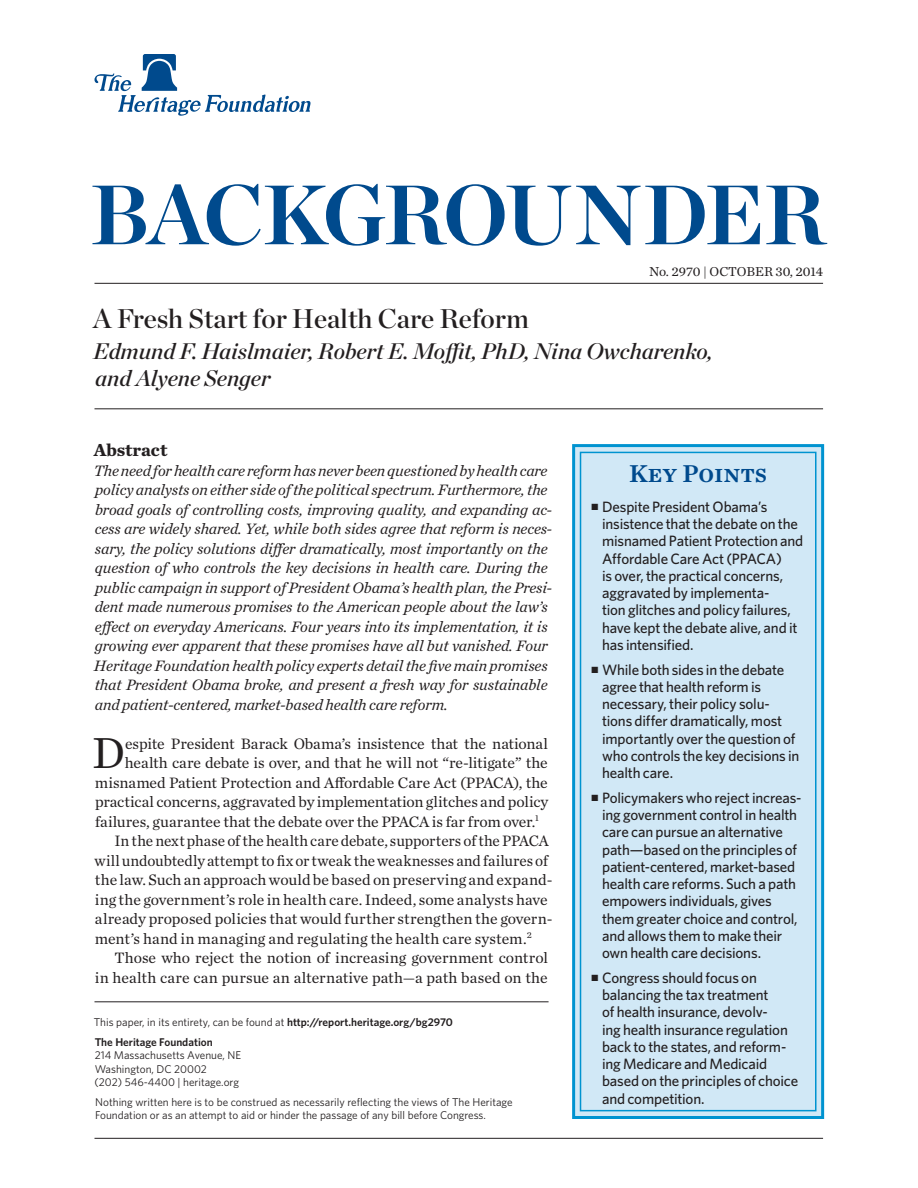
<style>
.page{position:relative;width:918px;height:1188px;background:#fff}
.page>*{position:absolute;margin:0;border:0;box-sizing:border-box;transform-origin:0 0}
.t1{font:84px "Chronicle Display Bold SC800";letter-spacing:-.025em;color:#004a8d}
.Body_Text__Drop_Cap{font:45.45px "Chronicle Text G1";color:#231f20}
.t2{font:27px "Chronicle Display Semi";color:#231f20}
.t3{font:25.5px "Chronicle Text G1 Semi";color:#004a8d}
.Byline{font:italic 22.5px/27px "Chronicle Display Semi";color:#231f20}
.Main_Header{font:700 18px "Chronicle Text G1";color:#231f20}
.Abstract{font:italic 15.75px/19.5px "Chronicle Text G1";letter-spacing:-.01em;color:#231f20}
.Body_Text{font:15.75px/19.5px "Chronicle Text G1";letter-spacing:-.005em;color:#231f20}
.Body_Text__Drop_Cap-2{font:15.75px "Chronicle Text G1";letter-spacing:-.015em;color:#231f20}
.t4{font:500 15px/17.2px "Whitney";letter-spacing:-.015em;color:#231f20}
.Dateline{font:13.5px "Chronicle Text G1";color:#231f20}
.Disclaimer{font:11.25px/13.5px "Whitney";color:#231f20}
.First_Line{font:11.25px "Whitney";color:#231f20}
.THF_Address_Block{font:11.25px "Whitney";color:#231f20}
.THF_Address_Block-2{font:600 11.25px "Whitney";color:#231f20}
.s1{font-weight:600}
</style>
<div class="page">
<svg style="left:94px;top:54px;width:217px;height:62px"></svg>
<div style="left:572px;top:444px;width:252px;height:675px;background:#d1e8f6;border:3px solid #0093d0"></div>
<div style="left:580px;top:452px;width:237px;height:659px;border:2px solid #0093d0"></div>
<hr style="left:94px;top:1138px;width:729px;height:1px;background:#231f20">
<hr style="left:94px;top:283px;width:729px;height:1px;background:#231f20">
<hr style="left:94px;top:409px;width:729px;height:1px;background:#231f20">
<hr style="left:94px;top:1002px;width:455px;height:1px;background:#231f20">
<h1 class="t1" style="left:90px;top:147px;width:737px">BACKGROUNDER</h1>
<p class="Dateline" style="left:649px;top:262px;width:176px">No. 2970 | October 30, 2014</p>
<p class="t2" style="left:93px;top:297px;width:437px">A Fresh Start for Health Care Reform</p>
<p class="Byline" style="left:93px;top:336px;width:621px">Edmund F. Haislmaier, Robert E. Moffit, PhD, Nina Owcharenko, and Alyene Senger</p>
<p class="Main_Header" style="left:94px;top:435px;width:75px">Abstract</p>
<p class="Abstract" style="left:94px;top:460px;width:460px">The need for health care reform has never been questioned by health care policy analysts on either side of the political spectrum. Furthermore, the broad goals of controlling costs, improving quality, and expanding ac&shy;cess are widely shared. Yet, while both sides agree that reform is neces&shy;sary, the policy solutions differ dramatically, most importantly on the question of who controls the key decisions in health care. During the public campaign in support of President Obama’s health plan, the Presi&shy;dent made numerous promises to the American people about the law’s effect on everyday Americans. Four years into its implementation, it is growing ever apparent that these promises have all but vanished. Four Heritage Foundation health policy experts detail the five main promises that President Obama broke, and present a fresh way for sustainable and patient-centered, market-based health care reform.</p>
<p class="Body_Text__Drop_Cap" style="left:92px;top:719px;width:34px">D</p>
<p class="Body_Text__Drop_Cap-2" style="left:125px;top:731px;width:424px">espite President Barack Obama’s insistence that the national</p>
<p class="Body_Text__Drop_Cap-2" style="left:125px;top:751px;width:424px">health care debate is over, and that he will not “re-litigate” the</p>
<p class="Body_Text__Drop_Cap-2" style="left:95px;top:770px;width:454px">misnamed Patient Protection and Affordable Care Act (PPACA), the</p>
<p class="Body_Text__Drop_Cap-2" style="left:95px;top:790px;width:455px">practical concerns, aggravated by implementation glitches and policy</p>
<p class="Body_Text__Drop_Cap-2" style="left:95px;top:809px;width:445px">failures, guarantee that the debate over the PPACA is far from over.<sup>1</sup></p>
<p class="Body_Text" style="left:95px;top:830px;width:459px;text-indent:20px">In the next phase of the health care debate, supporters of the PPACA will undoubtedly attempt to fix or tweak the weaknesses and failures of the law. Such an approach would be based on preserving and expand&shy;ing the government’s role in health care. Indeed, some analysts have already proposed policies that would further strengthen the govern&shy;ment’s hand in managing and regulating the health care system.<sup>2</sup></p>
<p class="Body_Text" style="left:95px;top:947px;width:455px;text-align:right">Those who reject the notion of increasing government control<br>in health care can pursue an alternative path—a path based on the</p>
<p class="First_Line" style="left:94px;top:1015px;width:360px">This paper, in its entirety, can be found at <span class="s1">http://report.heritage.org/bg2970</span></p>
<p class="THF_Address_Block-2" style="left:95px;top:1034px;width:120px">The Heritage Foundation</p>
<p class="THF_Address_Block" style="left:95px;top:1048px;width:148px">214 Massachusetts Avenue, NE</p>
<p class="THF_Address_Block" style="left:95px;top:1061px;width:114px">Washington, DC 20002</p>
<p class="THF_Address_Block" style="left:94px;top:1075px;width:146px">(202) 546-4400 | heritage.org</p>
<p class="Disclaimer" style="left:95px;top:1095px;width:419px">Nothing written here is to be construed as necessarily reflecting the views of The Heritage<br>Foundation or as an attempt to aid or hinder the passage of any bill before Congress.</p>
<h3 class="t3" style="left:629px;top:454px;width:139px">Key Points</h3>
<p class="t4" style="left:602px;top:498px;width:203px;text-indent:-10px">■ Despite President Obama’s insistence that the debate on the misnamed Patient Protection and<br>Affordable Care Act (PPACA)<br>is over, the practical concerns, aggravated by implementa-<br>tion glitches and policy failures, have kept the debate alive, and it has intensified.</p>
<p class="t4" style="left:602px;top:660px;width:199px;text-indent:-10px">■ While both sides in the debate agree that health reform is necessary, their policy solu&shy;tions differ dramatically, most importantly over the question of who controls the key decisions in health care.</p>
<p class="t4" style="left:602px;top:789px;width:201px;text-indent:-10px">■ Policymakers who reject increas&shy;ing government control in health care can pursue an alternative path—based on the principles of patient-centered, market-based health care reforms. Such a path empowers individuals, gives them greater choice and control, and allows them to make their own health care decisions.</p>
<p class="t4" style="left:602px;top:969px;width:198px;text-indent:-10px">■ Congress should focus on balancing the tax treatment<br>of health insurance, devolv-<br>ing health insurance regulation back to the states, and reform&shy;ing Medicare and Medicaid based on the principles of choice and competition.</p>
</div>
